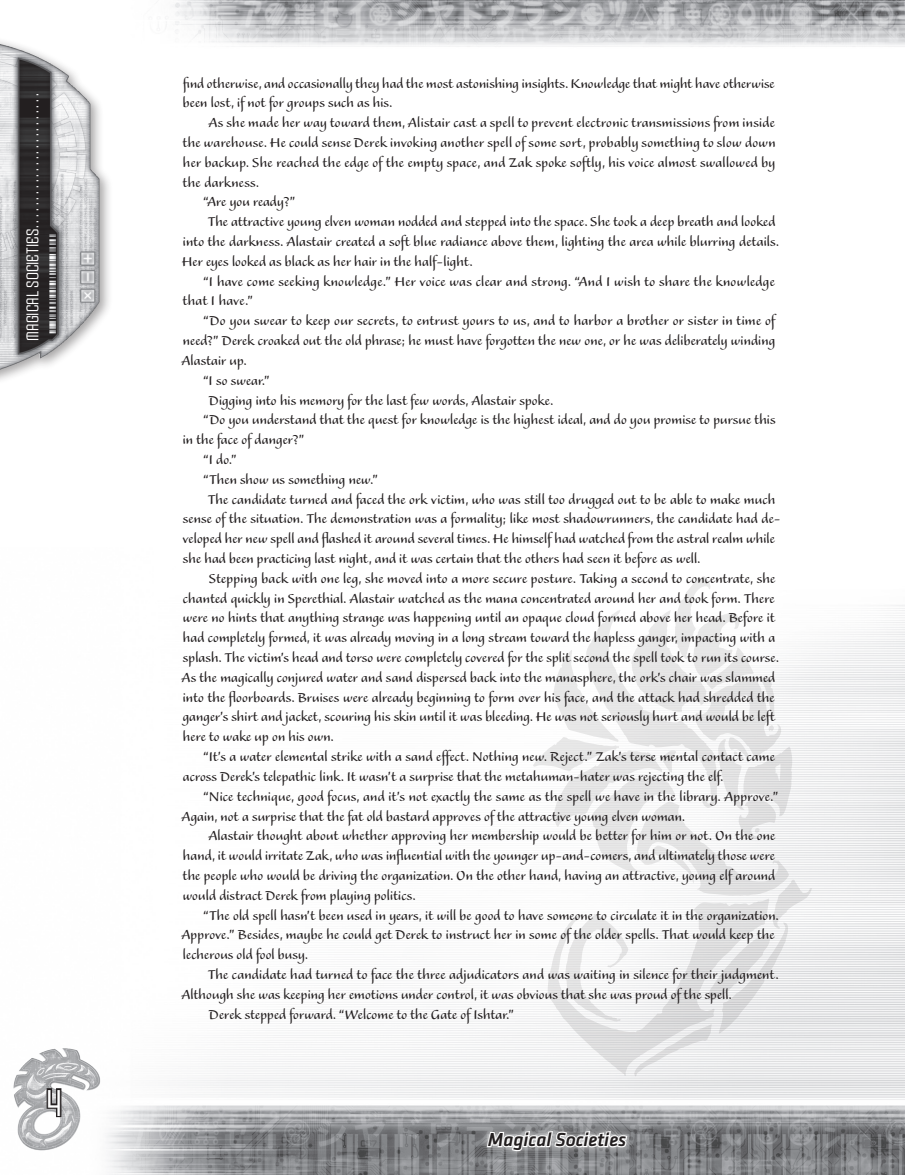
<style>
.page{position:relative;width:905px;height:1175px;background:#fff}
.page>*{position:absolute;margin:0;border:0;box-sizing:border-box;transform-origin:0 0}
.t1{font:condensed 36px "Armada";color:#fff}
.t2{font:italic 500 19.5px "Klavika";color:#231f20}
.t3{font:italic 16.5px/19.8px "Alexa Std";color:#231f20}
.t4{font:condensed 16.5px "Armada";color:#fff}
</style>
<div class="page">
<img style="left:14px;top:605px;width:890px;height:569px">
<img style="left:166px;top:0;width:739px;height:47px">
<img style="left:13px;top:1048px;width:53px;height:41px">
<svg style="left:45px;top:1086px;width:18px;height:32px"></svg>
<div style="left:480px;top:1123px;width:154px;height:35px;background:#fff;opacity:.71"></div>
<svg style="left:485px;top:1126px;width:143px;height:43px"></svg>
<div style="left:0;top:35px;width:113px;height:353px;background:#231f20;opacity:.4"></div>
<img style="left:0;top:40px;width:99px;height:336px">
<svg style="left:533px;top:576px;width:278px;height:500px"></svg>
<p class="t4" style="left:24px;top:340px;width:247px;rotate:-90deg">Magical Societies ........................</p>
<h1 class="t1" style="left:46px;top:1083px;width:18px">4</h1>
<p class="t3" style="left:184px;top:74px;width:599px">find otherwise,and occasionally they had themostastonishing insights.Knowledgethatmighthaveotherwise beenlost,ifnotforgroupssuchashis.</p>
<p class="t3" style="left:209px;top:114px;width:574px">Asshemadeherway toward them,Alistaircastaspell topreventelectronictransmissionsfrominside</p>
<p class="t3" style="left:183px;top:133px;width:600px">thewarehouse.Hecould senseDerekinvoking anotherspell ofsomesort,probably something toslowdown</p>
<p class="t3" style="left:184px;top:153px;width:594px">herbackup .Shereached theedgeoftheempty space,and Zakspokesoftly,hisvoicealmostswallowed by</p>
<p class="t3" style="left:183px;top:173px;width:84px">thedarkness.</p>
<p class="t3" style="left:204px;top:193px;width:100px">“Areyouready?”</p>
<p class="t3" style="left:209px;top:213px;width:569px">Theattractiveyoung elvenwomannodded and stepped intothespace.Shetookadeep breathand looked</p>
<p class="t3" style="left:183px;top:232px;width:604px">intothedarkness.Alastaircreated asoftblueradianceabovethem,lighting theareawhileblurring details.</p>
<p class="t3" style="left:183px;top:252px;width:298px">Hereyeslooked asblackasherhairinthehalf-light.</p>
<p class="t3" style="left:204px;top:272px;width:579px">“Ihavecomeseeking knowledge.”Hervoicewasclearand strong .“And Iwishtosharetheknowledge</p>
<p class="t3" style="left:183px;top:292px;width:78px">thatIhave.”</p>
<p class="t3" style="left:204px;top:312px;width:585px">“Doyousweartokeep oursecrets,toentrustyourstous,and toharborabrotherorsisterintimeof</p>
<p class="t3" style="left:183px;top:331px;width:594px">need?”Derekcroaked outtheold phrase;hemusthaveforgottenthenewone,orhewasdeliberately winding</p>
<p class="t3" style="left:182px;top:351px;width:73px">Alastairup .</p>
<p class="t3" style="left:204px;top:371px;width:74px">“Isoswear.”</p>
<p class="t3" style="left:210px;top:391px;width:352px">Digging intohismemory forthelastfewwords,Alastairspoke.</p>
<p class="t3" style="left:204px;top:411px;width:580px">“Doyouunderstand thatthequestforknowledgeisthehighestideal,and doyoupromisetopursuethis</p>
<p class="t3" style="left:183px;top:430px;width:130px">inthefaceofdanger?”</p>
<p class="t3" style="left:204px;top:450px;width:41px">“Ido.”</p>
<p class="t3" style="left:204px;top:470px;width:183px">“Thenshowussomething new.”</p>
<p class="t3" style="left:209px;top:490px;width:575px">Thecandidateturned and faced theorkvictim,whowasstill toodrugged outtobeabletomakemuch</p>
<p class="t3" style="left:184px;top:510px;width:605px">senseofthesituation.Thedemonstrationwasaformality;likemostshadowrunners,thecandidatehad de-</p>
<p class="t3" style="left:183px;top:529px;width:600px">veloped hernewspell and flashed itaround several times.Hehimselfhad watched fromtheastral realmwhile</p>
<p class="t3" style="left:184px;top:549px;width:525px">shehad beenpracticing lastnight,and itwascertainthattheothershad seenitbeforeaswell.</p>
<p class="t3" style="left:210px;top:569px;width:574px">Stepping backwithoneleg,shemoved intoamoresecureposture.Taking asecond toconcentrate,she</p>
<p class="t3" style="left:184px;top:589px;width:600px">chanted quickly inSperethial.Alastairwatched asthemanaconcentrated around herand tookform.There</p>
<p class="t3" style="left:183px;top:609px;width:600px">werenohintsthatanything strangewashappening until anopaquecloud formed aboveherhead .Beforeit</p>
<p class="t3" style="left:184px;top:628px;width:600px">had completely formed,itwasalready moving inalong streamtoward thehaplessganger,impacting witha</p>
<p class="t3" style="left:184px;top:648px;width:604px">splash.Thevictim’shead and torsowerecompletely covered forthesplitsecond thespell tooktorunitscourse.</p>
<p class="t3" style="left:182px;top:668px;width:595px">Asthemagically conjured waterand sand dispersed backintothemanasphere,theork’schairwasslammed</p>
<p class="t3" style="left:183px;top:688px;width:600px">intothefloorboards.Bruiseswerealready beginning toformoverhisface,and theattackhad shredded the</p>
<p class="t3" style="left:183px;top:708px;width:601px">ganger’sshirtand jacket,scouring hisskinuntil itwasbleeding .Hewasnotseriously hurtand would beleft</p>
<p class="t3" style="left:184px;top:727px;width:159px">heretowakeup onhisown.</p>
<p class="t3" style="left:204px;top:747px;width:579px">“It’sawaterelemental strikewithasand effect.Nothing new.Reject.”Zak’stersemental contactcame</p>
<p class="t3" style="left:183px;top:767px;width:552px">acrossDerek’stelepathiclink.Itwasn’tasurprisethatthemetahuman-haterwasrejecting theelf.</p>
<p class="t3" style="left:204px;top:787px;width:583px">“Nicetechnique,good focus,and it’snotexactly thesameasthespell wehaveinthelibrary.Approve.”</p>
<p class="t3" style="left:182px;top:807px;width:511px">Again,notasurprisethatthefatold bastard approvesoftheattractiveyoung elvenwoman.</p>
<p class="t3" style="left:209px;top:826px;width:575px">Alastairthoughtaboutwhetherapproving hermembership would bebetterforhimornot.Ontheone</p>
<p class="t3" style="left:184px;top:846px;width:600px">hand,itwould irritateZak,whowasinfluential withtheyoungerup -and -comers,and ultimately thosewere</p>
<p class="t3" style="left:183px;top:866px;width:594px">thepeoplewhowould bedriving theorganization.Ontheotherhand,having anattractive,young elfaround</p>
<p class="t3" style="left:183px;top:886px;width:241px">would distractDerekfromplaying politics.</p>
<p class="t3" style="left:204px;top:906px;width:583px">“Theold spell hasn’tbeenused inyears,itwill begood tohavesomeonetocirculateitintheorganization.</p>
<p class="t3" style="left:182px;top:925px;width:601px">Approve.”Besides,maybehecould getDerektoinstructherinsomeoftheolderspells.Thatwould keep the</p>
<p class="t3" style="left:183px;top:945px;width:133px">lecherousold fool busy.</p>
<p class="t3" style="left:209px;top:965px;width:578px">Thecandidatehad turned tofacethethreeadjudicatorsand waswaiting insilencefortheirjudgment.</p>
<p class="t3" style="left:182px;top:985px;width:558px">Althoughshewaskeeping heremotionsundercontrol,itwasobviousthatshewasproud ofthespell.</p>
<p class="t3" style="left:210px;top:1005px;width:313px">Derekstepped forward .“WelcometotheGateofIshtar.”</p>
<p class="t2" style="left:488px;top:1128px;width:140px">Magical Societies</p>
</div>
